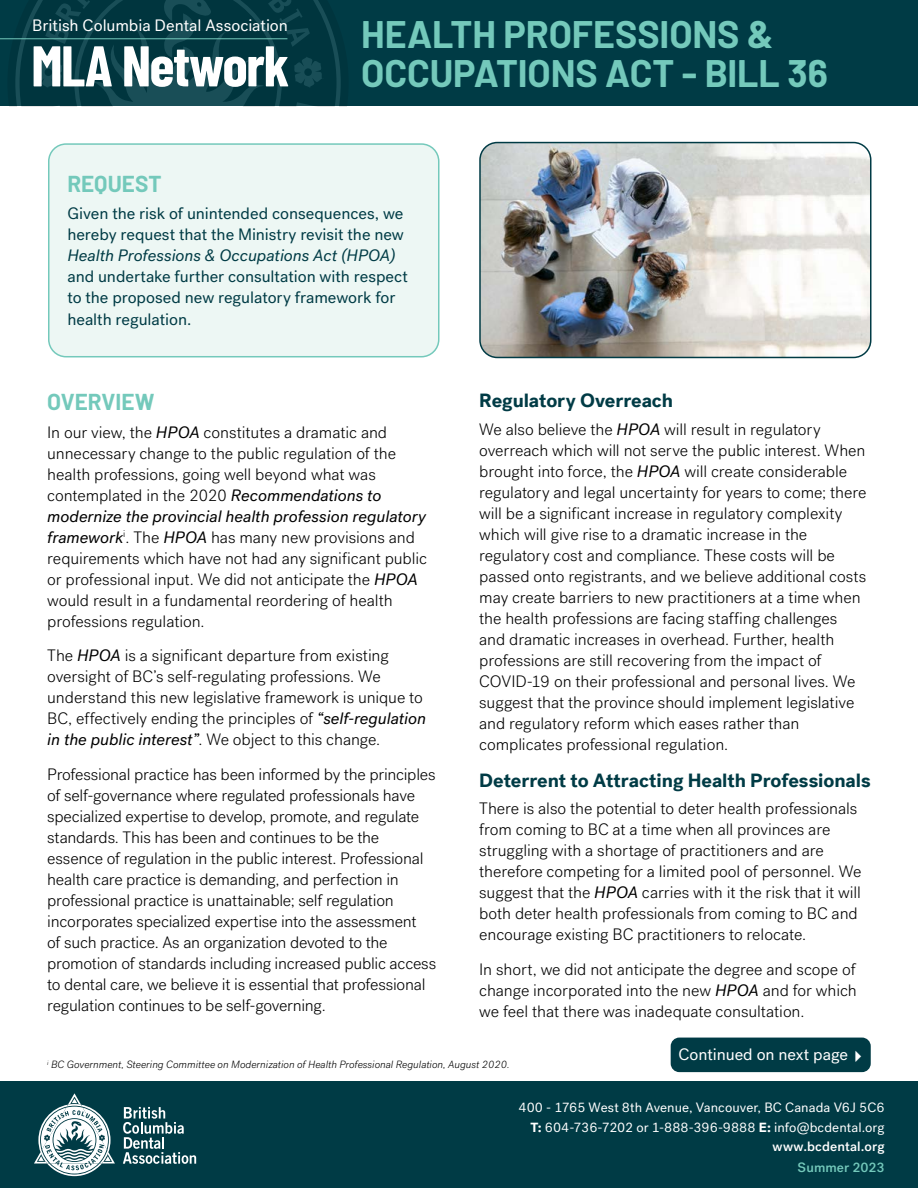
<style>
.page{position:relative;width:918px;height:1188px;background:#fff}
.page>*{position:absolute;margin:0;border:0;box-sizing:border-box;transform-origin:0 0}
.t1{font:700 57.3px "Barlow Condensed";letter-spacing:-.025em;color:#fff}
.t2{font:700 37.5px/39px "Barlow";letter-spacing:-.005em;color:#74c9bb}
.t3{font:700 22.5px "Barlow";color:#74c9bb}
.t4{font:700 19.5px "Post Grotesk";letter-spacing:-.005em;color:#003b45}
.t5{font:300 16.5px/21px "Post Grotesk";letter-spacing:-.005em;color:#000}
.t6{font:16.5px/21px "Post Grotesk";color:#003b45}
.t7{font:16.5px "Post Grotesk";letter-spacing:-.005em;color:#fff}
.t8{font:italic 16.5px "Post Grotesk";color:#003b45}
.t9{font:13.5px/19.5px "Post Grotesk";letter-spacing:.005em;color:#fff;text-align:right}
.t10{font:500 13.5px "Post Grotesk";letter-spacing:.005em;color:#74c9bb}
.t11{font:italic 300 10.5px "Post Grotesk";color:#000}
.s1{font-weight:400;font-style:italic}
.s2{font-weight:700}
.s3{font-weight:500}
</style>
<div class="page">
<div style="left:0;top:0;width:918px;height:106px;background:#003b45"></div>
<svg style="left:0;top:0;width:341px;height:106px"></svg>
<hr style="left:0;top:38px;width:287px;height:1px;background:#74c9bb">
<div style="left:49px;top:144px;width:390px;height:213px;background:#edf7f4;border-radius:17px"></div>
<div style="left:48px;top:143px;width:391px;height:214px;border:2px solid #74c9bb;border-radius:17px"></div>
<img style="left:482px;top:143px;width:389px;height:214px">
<div style="left:479px;top:142px;width:392px;height:216px;border:2px solid #003b45;border-radius:17px"></div>
<div style="left:0;top:1082px;width:918px;height:106px;background:#003b45"></div>
<svg style="left:123px;top:1107px;width:73px;height:57px"></svg>
<svg style="left:34px;top:1093px;width:81px;height:83px"></svg>
<div style="left:671px;top:1038px;width:200px;height:34px;background:#003b45;border-radius:9px"></div>
<p class="t7" style="left:32px;top:16px;width:257px">British Columbia Dental Association</p>
<h1 class="t1" style="left:31px;top:25px;width:260px">MLA Network</h1>
<h2 class="t2" style="left:361px;top:12px;width:468px">HEALTH PROFESSIONS &amp;<br>OCCUPATIONS ACT - BILL 36</h2>
<h3 class="t3" style="left:67px;top:167px;width:96px">REQUEST</h3>
<p class="t6" style="left:67px;top:203px;width:338px">Given the risk of unintended consequences, we hereby request that the Ministry revisit the new</p>
<p class="t8" style="left:67px;top:246px;width:330px">Health Professions &amp; Occupations Act (HPOA)</p>
<p class="t6" style="left:67px;top:266px;width:342px">and undertake further consultation with respect to the proposed new regulatory framework for health regulation.</p>
<h3 class="t3" style="left:47px;top:385px;width:109px">OVERVIEW</h3>
<p class="t5" style="left:47px;top:422px;width:381px">In our view, the <span class="s1">HPOA</span> constitutes a dramatic and unnecessary change to the public regulation of the health professions, going well beyond what was contemplated in the 2020 <span class="s1">Recommendations to modernize the provincial health profession regulatory framework</span><sup>i</sup>. The <span class="s1">HPOA</span> has many new provisions and requirements which have not had any significant public or professional input. We did not anticipate the <span class="s1">HPOA </span>would result in a fundamental reordering of health professions regulation.</p>
<p class="t5" style="left:47px;top:645px;width:380px">The <span class="s1">HPOA</span> is a significant departure from existing oversight of BC’s self-regulating professions. We understand this new legislative framework is unique to BC, effectively ending the principles of <span class="s1">“self-regulation in the public interest”</span>. We object to this change.</p>
<p class="t5" style="left:47px;top:764px;width:391px">Professional practice has been informed by the principles of self-governance where regulated professionals have specialized expertise to develop, promote, and regulate standards. This has been and continues to be the essence of regulation in the public interest. Professional health care practice is demanding, and perfection in professional practice is unattainable; self regulation incorporates specialized expertise into the assessment<br>of such practice. As an organization devoted to the promotion of standards including increased public access to dental care, we believe it is essential that professional regulation continues to be self-governing.</p>
<p class="t4" style="left:479px;top:388px;width:195px">Regulatory Overreach</p>
<p class="t5" style="left:479px;top:419px;width:389px">We also believe the <span class="s1">HPOA</span> will result in regulatory overreach which will not serve the public interest. When brought into force, the <span class="s1">HPOA</span> will create considerable regulatory and legal uncertainty for years to come; there will be a significant increase in regulatory complexity which will give rise to a dramatic increase in the regulatory cost and compliance. These costs will be passed onto registrants, and we believe additional costs may create barriers to new practitioners at a time when the health professions are facing staffing challenges and dramatic increases in overhead. Further, health professions are still recovering from the impact of COVID-19 on their professional and personal lives. We suggest that the province should implement legislative and regulatory reform which eases rather than complicates professional regulation.</p>
<p class="t4" style="left:479px;top:767px;width:393px">Deterrent to Attracting Health Professionals</p>
<p class="t5" style="left:479px;top:798px;width:384px">There is also the potential to deter health professionals from coming to BC at a time when all provinces are struggling with a shortage of practitioners and are therefore competing for a limited pool of personnel. We suggest that the <span class="s1">HPOA</span> carries with it the risk that it will both deter health professionals from coming to BC and encourage existing BC practitioners to relocate.</p>
<p class="t5" style="left:479px;top:959px;width:379px;text-align:justify">In short, we did not anticipate the degree and scope of change incorporated into the new <span class="s1">HPOA</span> and for which we feel that there was inadequate consultation.</p>
<p class="t11" style="left:47px;top:1059px;width:464px"><sup>i</sup> BC Government, Steering Committee on Modernization of Health Professional Regulation, August 2020.</p>
<p class="t7" style="left:678px;top:1045px;width:190px">Continued on next page✔</p>
<p class="t9" style="left:518px;top:1098px;width:368px">400 - 1765 West 8th Avenue, Vancouver, BC Canada V6J 5C6<br><span class="s2">T:</span> 604-736-7202 or 1-888-396-9888 <span class="s2">E:</span> info@bcdental.org <span class="s3">www.bcdental.org</span></p>
<p class="t10" style="left:798px;top:1159px;width:88px">Summer 2023</p>
</div>
